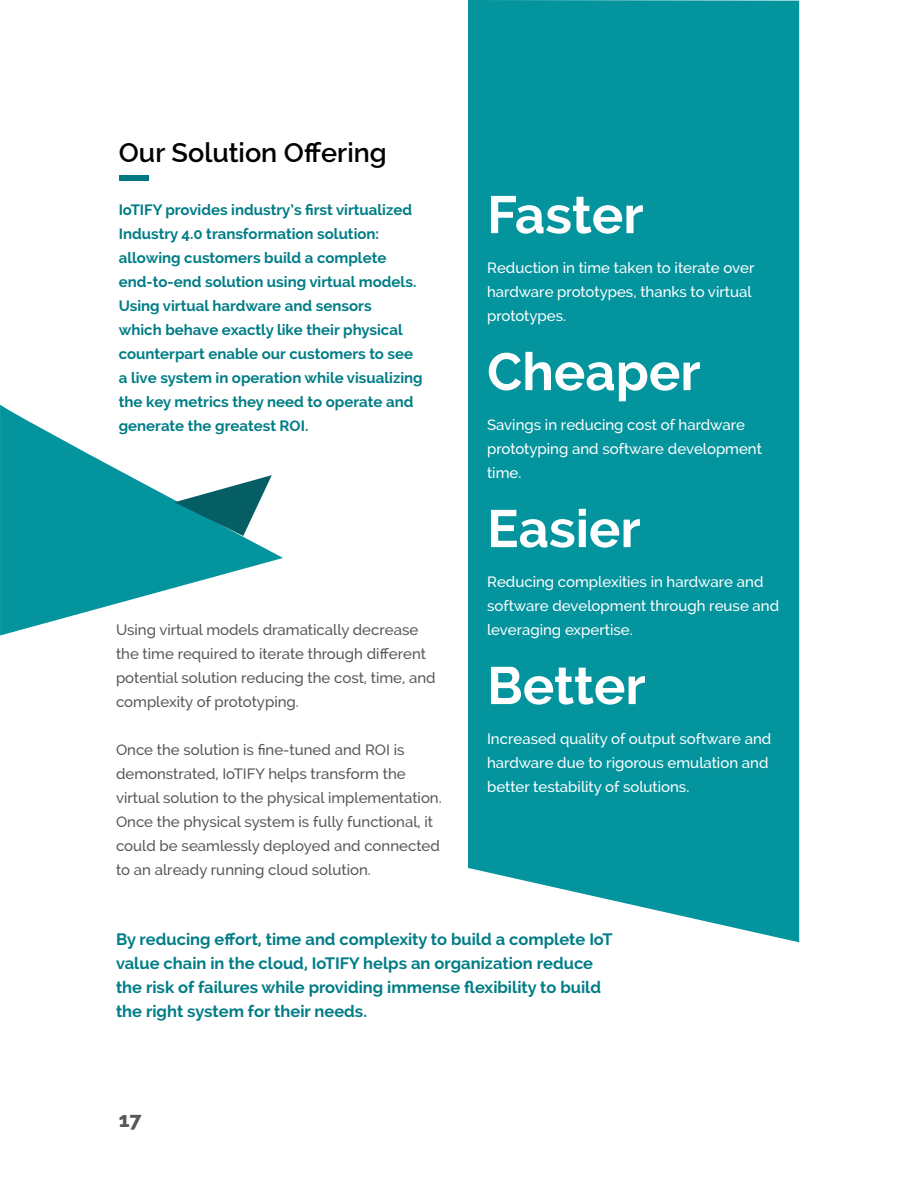
<style>
.page{position:relative;width:918px;height:1188px;background:#fff}
.page>*{position:absolute;margin:0;border:0;box-sizing:border-box;transform-origin:0 0}
.t1{font:700 52.5px "Raleway";color:#fff}
.t2{font:600 27px "Raleway";color:#000}
.t3{font:800 21px "Raleway";color:#58595b}
.t4{font:700 16.5px/24px "Raleway";color:#007d86}
.t5{font:500 15px/24px "Raleway";color:#58595b}
.t6{font:700 15px/24px "Raleway";color:#007d86}
.t7{font:500 15px/24px "Raleway";color:#fff}
</style>
<div class="page">
<svg style="left:0;top:404px;width:283px;height:232px;fill:#03949e"></svg>
<svg style="left:174px;top:475px;width:98px;height:61px"></svg>
<div style="left:120px;top:175px;width:29px;height:5px;background:#007880"></div>
<div style="left:468px;top:0;width:331px;height:942px;background:#03949e"></div>
<h2 class="t2" style="left:119px;top:137px;width:270px">Our Solution Offering</h2>
<p class="t6" style="left:119px;top:198px;width:305px">IoTIFY provides industry’s first virtualized Industry 4.0 transformation solution: allowing customers build a complete end-to-end solution using virtual models.<br>Using virtual hardware and sensors<br>which behave exactly like their physical counterpart enable our customers to see a live system in operation while visualizing the key metrics they need to operate and generate the greatest ROI.</p>
<p class="t5" style="left:116px;top:618px;width:321px">Using virtual models dramatically decrease the time required to iterate through different potential solution reducing the cost, time, and complexity of prototyping.</p>
<p class="t5" style="left:116px;top:738px;width:327px">Once the solution is fine-tuned and ROI is demonstrated, IoTIFY helps transform the virtual solution to the physical implementation.<br>Once the physical system is fully functional, it could be seamlessly deployed and connected to an already running cloud solution.</p>
<h1 class="t1" style="left:487px;top:185px;width:158px">Faster</h1>
<p class="t7" style="left:487px;top:256px;width:269px">Reduction in time taken to iterate over hardware prototypes, thanks to virtual prototypes.</p>
<h1 class="t1" style="left:487px;top:342px;width:215px">Cheaper</h1>
<p class="t7" style="left:487px;top:413px;width:276px">Savings in reducing cost of hardware prototyping and software development time.</p>
<h1 class="t1" style="left:487px;top:499px;width:155px">Easier</h1>
<p class="t7" style="left:487px;top:570px;width:294px">Reducing complexities in hardware and software development through reuse and leveraging expertise.</p>
<h1 class="t1" style="left:487px;top:656px;width:160px">Better</h1>
<p class="t7" style="left:487px;top:727px;width:286px">Increased quality of output software and hardware due to rigorous emulation and better testability of solutions.</p>
<p class="t4" style="left:116px;top:927px;width:498px">By reducing effort, time and complexity to build a complete IoT value chain in the cloud, IoTIFY helps an organization reduce the risk of failures while providing immense flexibility to build the right system for their needs.</p>
<h3 class="t3" style="left:119px;top:1108px;width:25px">17</h3>
</div>
